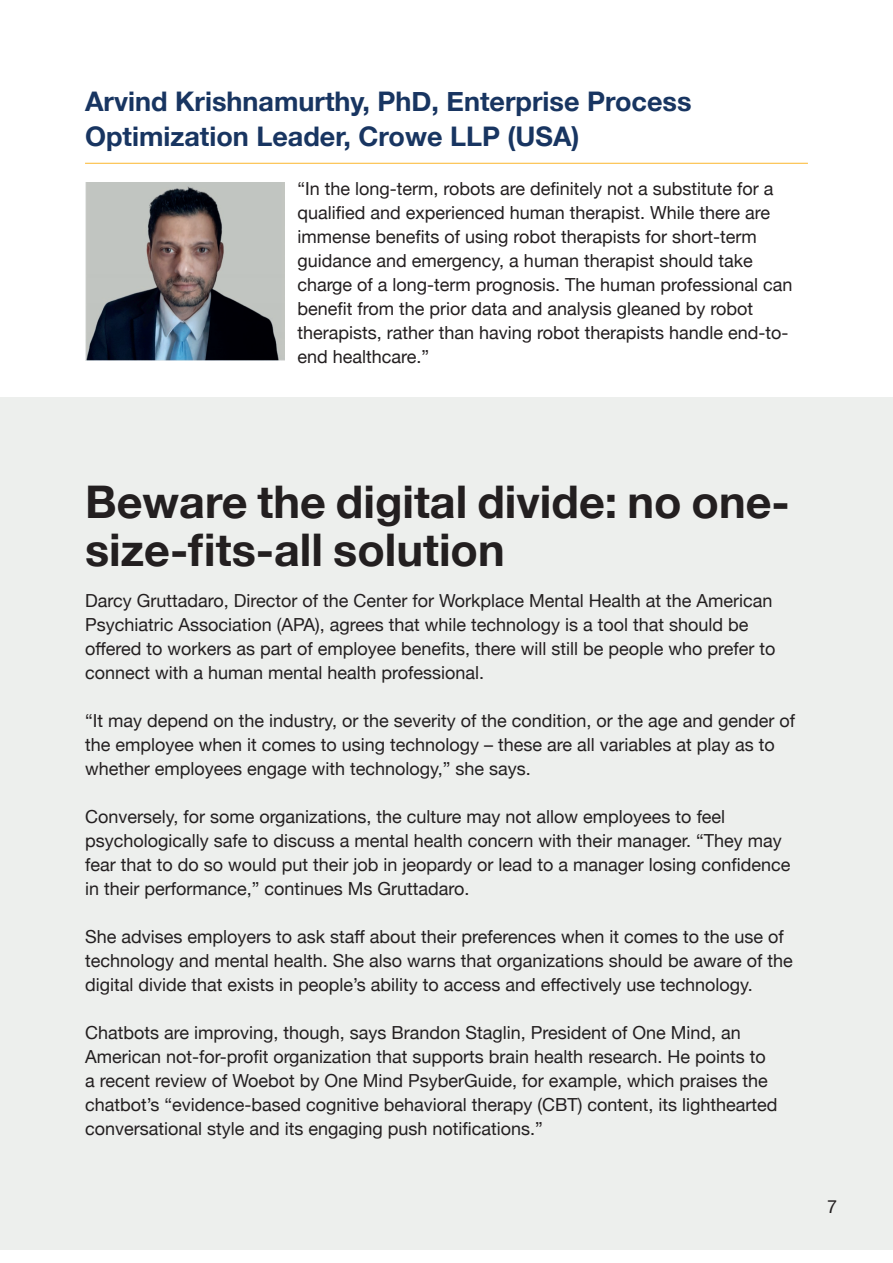
<style>
.page{position:relative;width:893px;height:1263px;background:#fff}
.page>*{position:absolute;margin:0;border:0;box-sizing:border-box;transform-origin:0 0}
.t1{font:700 45px/48px "Helvetica Neue";color:#231f20}
.SubTitle{font:700 27px/34.5px "Helvetica Neue";color:#183561}
.Body{font:18px/24px "Helvetica Neue";color:#231f20}
</style>
<div class="page">
<hr style="left:85px;top:163px;width:723px;height:1px;background:#fcb72e">
<img style="left:85px;top:183px;width:200px;height:178px">
<div style="left:0;top:398px;width:893px;height:852px;background:#edefed"></div>
<p class="SubTitle" style="left:85px;top:85px;width:608px">Arvind Krishnamurthy, PhD, Enterprise Process<br>Optimization Leader, Crowe LLP (USA)</p>
<p class="Body" style="left:297px;top:178px;width:496px">“In the long-term, robots are definitely not a substitute for a qualified and experienced human therapist. While there are immense benefits of using robot therapists for short-term guidance and emergency, a human therapist should take charge of a long-term prognosis. The human professional can benefit from the prior data and analysis gleaned by robot therapists, rather than having robot therapists handle end-to&shy;end healthcare.”</p>
<h2 class="t1" style="left:85px;top:479px;width:706px">Beware the digital divide: no one&shy;size-fits-all solution</h2>
<p class="Body" style="left:85px;top:590px;width:692px">Darcy Gruttadaro, Director of the Center for Workplace Mental Health at the American Psychiatric Association (APA), agrees that while technology is a tool that should be offered to workers as part of employee benefits, there will still be people who prefer to connect with a human mental health professional.</p>
<p class="Body" style="left:85px;top:710px;width:712px">“It may depend on the industry, or the severity of the condition, or the age and gender of the employee when it comes to using technology – these are all variables at play as to whether employees engage with technology,” she says.</p>
<p class="Body" style="left:85px;top:806px;width:707px">Conversely, for some organizations, the culture may not allow employees to feel psychologically safe to discuss a mental health concern with their manager. “They may fear that to do so would put their job in jeopardy or lead to a manager losing confidence in their performance,” continues Ms Gruttadaro.</p>
<p class="Body" style="left:85px;top:926px;width:709px">She advises employers to ask staff about their preferences when it comes to the use of technology and mental health. She also warns that organizations should be aware of the digital divide that exists in people’s ability to access and effectively use technology.</p>
<p class="Body" style="left:85px;top:1022px;width:694px">Chatbots are improving, though, says Brandon Staglin, President of One Mind, an American not-for-profit organization that supports brain health research. He points to a recent review of Woebot by One Mind PsyberGuide, for example, which praises the chatbot’s “evidence-based cognitive behavioral therapy (CBT) content, its lighthearted conversational style and its engaging push notifications.”</p>
<p class="Body" style="left:827px;top:1195px;width:12px">7</p>
</div>
